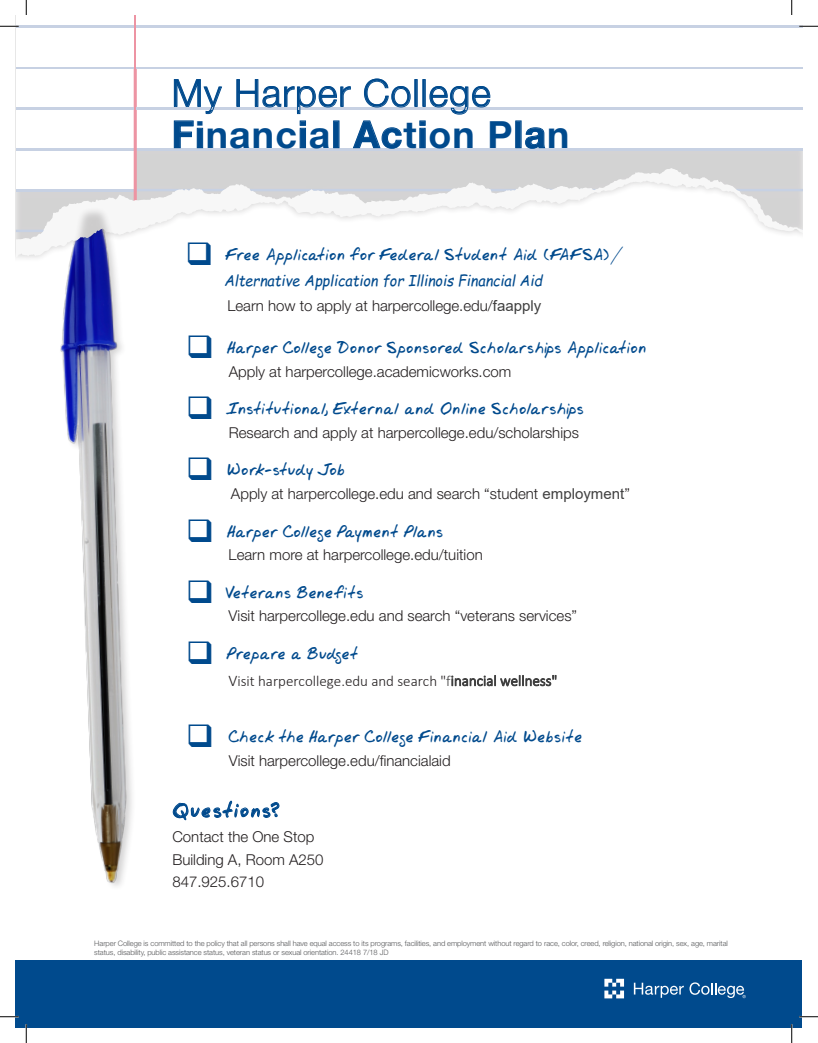
<style>
.page{position:relative;width:818px;height:1043px;background:#fff}
.page>*{position:absolute;margin:0;border:0;box-sizing:border-box;transform-origin:0 0}
.t1{font:700 37.5px/41.2px "Helvetica Neue LT Std";letter-spacing:.03em;color:#004a8d}
.t2{font:22.5px "Jrhand";color:#004a8d}
.t3{font:18.75px "Jrhand";letter-spacing:-.075em;color:#004a8d}
.t4{font:300 15px/22.5px "Helvetica Neue LT Std";color:#231f20}
.t5{font:300 15px "Calibri";color:#231f20}
.t6{font:italic 15px "Comic Sans MS";color:#004a8d;scale:.95 1}
.t7{font:300 7.5px/9px "Helvetica Neue LT Std";letter-spacing:-.01em;color:#57585a}
.s1{font-weight:300}
.s2{font-family:"Freestyle Script"}
.s3{font-family:"Arial";font-weight:400;color:#404040}
.s4{font-size:16.25px}
.s5{color:#404040}
</style>
<div class="page">
<div style="left:15px;top:15px;width:787px;height:248px;background:#231f20;opacity:.2"></div>
<div style="left:137px;top:69px;width:665px;height:38px;background:#fff"></div>
<div style="left:16px;top:110px;width:118px;height:38px;background:#fff"></div>
<div style="left:16px;top:150px;width:118px;height:39px;background:#fff"></div>
<div style="left:137px;top:110px;width:665px;height:38px;background:#fff"></div>
<div style="left:16px;top:69px;width:118px;height:38px;background:#fff"></div>
<hr style="left:137px;top:148px;width:665px;height:2px;background:#c7d1e3">
<hr style="left:16px;top:148px;width:118px;height:2px;background:#c7d1e3">
<svg style="left:16px;top:168px;width:786px;height:89px"></svg>
<div style="left:16px;top:959px;width:786px;height:68px;background:#004a8d"></div>
<svg style="left:790px;top:1024px;width:2px;height:18px"></svg>
<svg style="left:791px;top:0;width:1px;height:15px"></svg>
<svg style="left:25px;top:1024px;width:2px;height:18px"></svg>
<svg style="left:25px;top:0;width:2px;height:15px"></svg>
<svg style="left:799px;top:1015px;width:19px;height:2px"></svg>
<svg style="left:0;top:1015px;width:19px;height:2px"></svg>
<hr style="left:16px;top:107px;width:118px;height:3px;background:#c7d1e3">
<hr style="left:16px;top:66px;width:118px;height:3px;background:#c7d1e3">
<hr style="left:137px;top:66px;width:665px;height:3px;background:#c7d1e3">
<div style="left:16px;top:28px;width:118px;height:38px;background:#fff"></div>
<div style="left:16px;top:15px;width:118px;height:11px;background:#fff"></div>
<hr style="left:16px;top:26px;width:118px;height:2px;background:#c7d1e3">
<svg style="left:0;top:25px;width:19px;height:2px"></svg>
<div style="left:137px;top:15px;width:665px;height:11px;background:#fff"></div>
<hr style="left:137px;top:26px;width:665px;height:2px;background:#c7d1e3">
<svg style="left:799px;top:25px;width:19px;height:2px"></svg>
<div style="left:137px;top:28px;width:665px;height:38px;background:#fff"></div>
<hr style="left:137px;top:107px;width:665px;height:3px;background:#c7d1e3">
<svg style="left:236px;top:79px;width:115px;height:35px"></svg>
<svg style="left:364px;top:78px;width:47px;height:30px"></svg>
<svg style="left:134px;top:15px;width:93px;height:187px"></svg>
<div style="left:197px;top:128px;width:6px;height:20px;border:1px solid #004a8d"></div>
<svg style="left:299px;top:120px;width:7px;height:28px"></svg>
<div style="left:333px;top:121px;width:6px;height:27px;border:1px solid #004a8d"></div>
<svg style="left:353px;top:120px;width:49px;height:29px"></svg>
<svg style="left:419px;top:86px;width:71px;height:62px"></svg>
<svg style="left:525px;top:127px;width:20px;height:22px"></svg>
<div style="left:58px;top:206px;width:79px;height:685px;background:#231f20;opacity:.2"></div>
<svg style="left:172px;top:800px;width:107px;height:20px"></svg>
<svg style="left:633px;top:982px;width:50px;height:15px"></svg>
<svg style="left:689px;top:982px;width:56px;height:16px"></svg>
<svg style="left:604px;top:978px;width:20px;height:20px"></svg>
<h1 class="t1" style="left:172px;top:72px;width:399px"><span class="s1">My Harper College<br></span>Financial Action Plan</h1>
<p class="t3" style="left:185px;top:243px;width:436px">❑ Free Application for Federal Student Aid (FAFSA) <span class="s2">/</span></p>
<p class="t6" style="left:224px;top:269px;width:336px">Alternative Application for Illinois Financial Aid</p>
<p class="t4" style="left:227px;top:294px;width:315px">Learn how to apply at harpercollege.edu/<span class="s3">faapply</span></p>
<p class="t3" style="left:186px;top:336px;width:465px">❑ Harper College Donor Sponsored Scholarships Application</p>
<p class="t3" style="left:186px;top:397px;width:401px">❑ Institutional, External and Online Scholarships</p>
<p class="t3" style="left:186px;top:458px;width:163px">❑ Work-study Job</p>
<p class="t3" style="left:186px;top:519px;width:261px">❑ Harper College Payment Plans</p>
<p class="t3" style="left:186px;top:580px;width:181px">❑ Veterans Benefits</p>
<p class="t3" style="left:186px;top:642px;width:177px">❑ Prepare a Budget</p>
<p class="t4" style="left:229px;top:360px;width:284px">Apply at harpercollege.academicworks.com</p>
<p class="t4" style="left:229px;top:421px;width:352px">Research and apply at harpercollege.edu/scholarships</p>
<p class="t4" style="left:231px;top:482px;width:400px">Apply at harpercollege.edu and search “student <span class="s3">employment</span>”</p>
<p class="t4" style="left:229px;top:543px;width:255px">Learn more at harpercollege.edu/tuition</p>
<p class="t4" style="left:229px;top:604px;width:350px">Visit harpercollege.edu and search “veterans services”</p>
<p class="t5" style="left:228px;top:671px;width:330px"><span class="s4">V</span>isit harpercollege.edu and search "<span class="s5">financial wellness"</span></p>
<p class="t3" style="left:186px;top:725px;width:400px">❑ Check the Harper College Financial Aid Website</p>
<p class="t4" style="left:229px;top:749px;width:223px">Visit harpercollege.edu/fnancialaid</p>
<p class="t2" style="left:172px;top:796px;width:112px">Questions?</p>
<p class="t4" style="left:172px;top:825px;width:153px">Contact the One Stop<br>Building A, Room A250<br>847.925.6710</p>
<p class="t7" style="left:94px;top:938px;width:635px">Harper College is committed to the policy that all persons shall have equal access to its programs, facilities, and employment without regard to race, color, creed, religion, national origin, sex, age, marital status, disability, public assistance status, veteran status or sexual orientation. 24418 7/18 JD</p>
</div>
